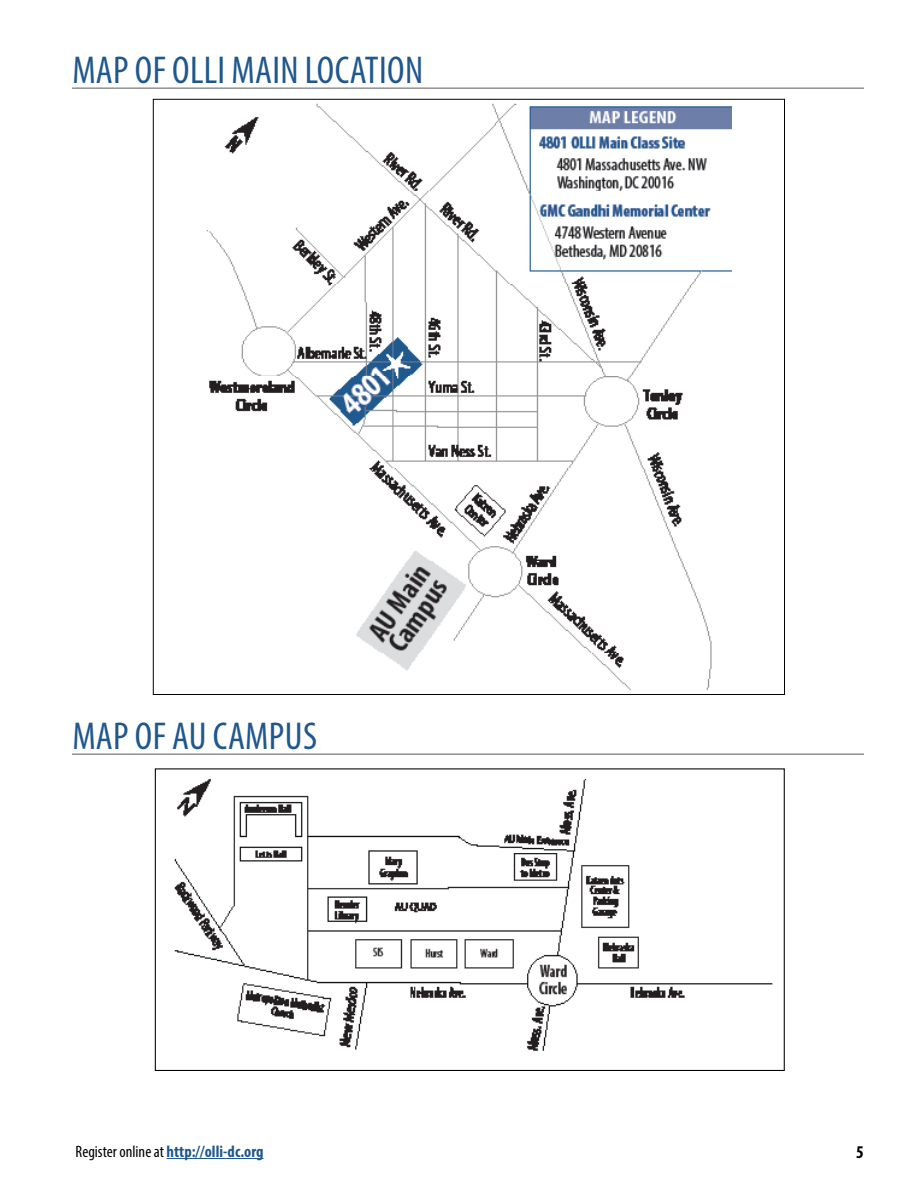
<style>
.page{position:relative;width:918px;height:1188px;background:#fff}
.page>*{position:absolute;margin:0;border:0;box-sizing:border-box;transform-origin:0 0}
.subhead{font:condensed 39px "Myriad Pro";letter-spacing:.01em;color:#20588d}
.t1{font:700 condensed 18px "Myriad Pro";color:#000}
.t2{font:700 condensed 16.5px "Myriad Pro";color:#20588d}
.s1{font-weight:400;color:#000}
</style>
<div class="page">
<hr style="left:167px;top:1158px;width:97px;height:1px;background:#20588d">
<hr style="left:72px;top:88px;width:792px;height:1px;background:#58595b">
<img style="left:174px;top:778px;width:599px;height:273px">
<hr style="left:72px;top:754px;width:792px;height:1px;background:#58595b">
<img style="left:206px;top:103px;width:526px;height:588px">
<p class="subhead" style="left:72px;top:47px;width:352px">MAP OF OLLI MAIN LOCATION</p>
<p class="subhead" style="left:72px;top:713px;width:246px">MAP OF AU CAMPUS</p>
<p class="t2" style="left:76px;top:1141px;width:189px"><span class="s1">Register online at</span> http://olli-dc.org</p>
<p class="t1" style="left:856px;top:1141px;width:9px">5</p>
</div>
